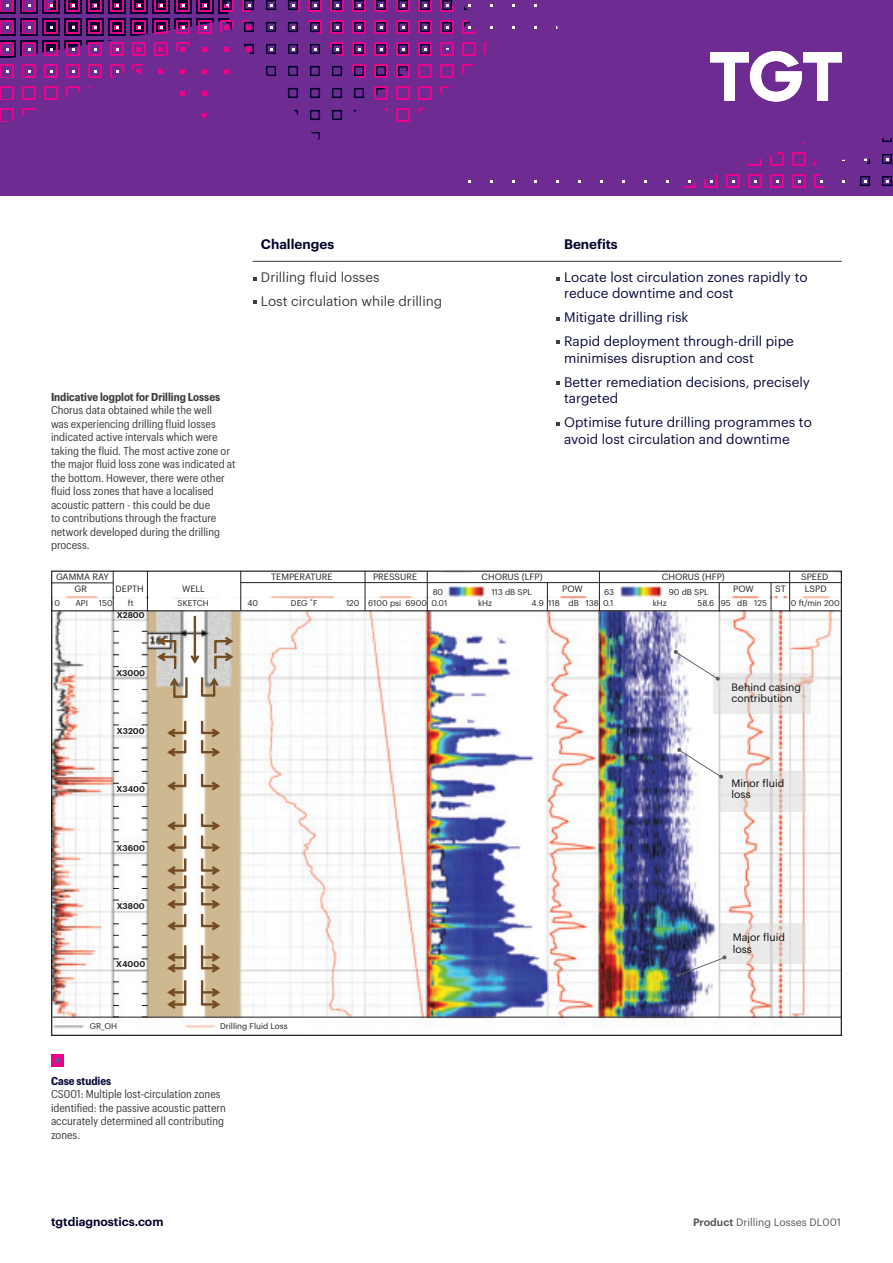
<style>
.page{position:relative;width:893px;height:1263px;background:#fff}
.page>*{position:absolute;margin:0;border:0;box-sizing:border-box;transform-origin:0 0}
.t1{font:13.5px/24px "Graphik LC";color:#090b3d}
.t2{font:13.5px/24px "Graphik LC";color:#3e3e3f}
.t3{font:600 13.5px "Graphik LC";color:#00002c}
.t4{font:600 12px "Graphik LC";color:#00002c}
.t5{font:11.25px/13.5px "Graphik Compact";color:#3e3e3f}
.t6{font:700 11.25px "Graphik Compact";color:#3e3e3f}
.t7{font:700 11.25px "Graphik Compact";color:#090b3d}
.t8{font:10.5px/11.2px "Graphik LC";color:#0b0c0b}
.t9{font:10.5px "Graphik LC";color:#57585a}
.t10{font:9px "Graphik LC";color:#231f20}
.t11{font:8.25px "Graphik LC";color:#231f20}
.t12{font:600 8.25px "Graphik LC";color:#231f20}
.s1{font-weight:600}
</style>
<div class="page">
<div style="left:0;top:0;width:893px;height:196px;background:#6e2b91"></div>
<svg style="left:0;top:0;width:209px;height:122px"></svg>
<svg style="left:209px;top:0;width:683px;height:188px"></svg>
<hr style="left:253px;top:261px;width:589px;height:1px;background:#3e3e3f">
<div style="left:51px;top:1054px;width:13px;height:12px;background:#ed028c"></div>
<svg style="left:55px;top:1058px;width:5px;height:4px"></svg>
<svg style="left:253px;top:300px;width:3px;height:4px"></svg>
<svg style="left:556px;top:422px;width:3px;height:4px"></svg>
<img style="left:53px;top:586px;width:787px;height:448px">
<div style="left:119px;top:960px;width:27px;height:8px;background:#fff"></div>
<div style="left:118px;top:902px;width:27px;height:8px;background:#fff"></div>
<div style="left:118px;top:843px;width:28px;height:8px;background:#fff"></div>
<div style="left:118px;top:784px;width:27px;height:9px;background:#fff"></div>
<div style="left:119px;top:726px;width:26px;height:8px;background:#fff"></div>
<div style="left:118px;top:668px;width:27px;height:8px;background:#fff"></div>
<div style="left:118px;top:611px;width:26px;height:8px;background:#fff"></div>
<div style="left:217px;top:1019px;width:89px;height:13px;background:#fff"></div>
<div style="left:87px;top:1021px;width:36px;height:11px;background:#fff"></div>
<div style="left:488px;top:584px;width:131px;height:12px;background:#fff"></div>
<div style="left:664px;top:584px;width:174px;height:11px;background:#fff"></div>
<div style="left:53px;top:599px;width:787px;height:10px;background:#fff"></div>
<div style="left:52px;top:572px;width:392px;height:23px;background:#fff"></div>
<svg style="left:435px;top:576px;width:405px;height:9px"></svg>
<svg style="left:190px;top:616px;width:9px;height:48px"></svg>
<svg style="left:201px;top:677px;width:18px;height:20px"></svg>
<svg style="left:170px;top:677px;width:18px;height:21px"></svg>
<svg style="left:214px;top:637px;width:19px;height:32px"></svg>
<svg style="left:157px;top:637px;width:19px;height:32px"></svg>
<svg style="left:201px;top:721px;width:19px;height:36px"></svg>
<svg style="left:201px;top:774px;width:19px;height:16px"></svg>
<svg style="left:201px;top:814px;width:19px;height:38px"></svg>
<svg style="left:201px;top:980px;width:19px;height:29px"></svg>
<svg style="left:201px;top:945px;width:19px;height:28px"></svg>
<svg style="left:201px;top:858px;width:19px;height:72px"></svg>
<svg style="left:167px;top:721px;width:19px;height:36px"></svg>
<svg style="left:167px;top:774px;width:19px;height:16px"></svg>
<svg style="left:167px;top:814px;width:19px;height:38px"></svg>
<svg style="left:167px;top:980px;width:19px;height:29px"></svg>
<svg style="left:167px;top:945px;width:19px;height:28px"></svg>
<svg style="left:167px;top:858px;width:19px;height:72px"></svg>
<svg style="left:713px;top:673px;width:97px;height:41px;background:#e8e3e1"></svg>
<svg style="left:674px;top:650px;width:46px;height:31px"></svg>
<svg style="left:719px;top:771px;width:87px;height:40px;background:#e8e4e2"></svg>
<svg style="left:677px;top:748px;width:46px;height:31px"></svg>
<svg style="left:720px;top:923px;width:86px;height:40px;background:#e9e4e3"></svg>
<svg style="left:676px;top:955px;width:50px;height:22px"></svg>
<hr style="left:52px;top:610px;width:789px;height:1px;background:#231f20">
<hr style="left:52px;top:1017px;width:789px;height:1px;background:#231f20">
<hr style="left:52px;top:583px;width:61px;height:1px;background:#231f20">
<hr style="left:113px;top:571px;width:1px;height:40px;background:#231f20">
<hr style="left:147px;top:571px;width:1px;height:40px;background:#231f20">
<hr style="left:240px;top:571px;width:1px;height:40px;background:#231f20">
<hr style="left:365px;top:571px;width:1px;height:40px;background:#231f20">
<hr style="left:240px;top:582px;width:602px;height:1px;background:#231f20">
<hr style="left:427px;top:571px;width:1px;height:40px;background:#231f20">
<hr style="left:599px;top:571px;width:1px;height:40px;background:#231f20">
<hr style="left:789px;top:571px;width:1px;height:40px;background:#231f20">
<svg style="left:771px;top:582px;width:1px;height:29px"></svg>
<svg style="left:719px;top:583px;width:1px;height:28px"></svg>
<svg style="left:547px;top:583px;width:1px;height:27px"></svg>
<p class="t3" style="left:261px;top:238px;width:75px">Challenges</p>
<p class="t2" style="left:261px;top:266px;width:183px">Drilling fluid losses<br>Lost circulation while drilling</p>
<p class="t6" style="left:51px;top:392px;width:171px">Indicative logplot for Drilling Losses</p>
<p class="t5" style="left:51px;top:404px;width:186px">Chorus data obtained while the well<br>was experiencing drilling fluid losses indicated active intervals which were taking the fluid. The most active zone or the major fluid loss zone was indicated at the bottom. However, there were other fluid loss zones that have a localised acoustic pattern - this could be due<br>to contributions through the fracture network developed during the drilling process.</p>
<p class="t3" style="left:564px;top:238px;width:55px">Benefits</p>
<p class="t1" style="left:564px;top:270px;width:245px;line-height:16.5px">Locate lost circulation zones rapidly to reduce downtime and cost</p>
<p class="t1" style="left:564px;top:306px;width:231px">Mitigate drilling risk<br>Rapid deployment through-drill pipe</p>
<p class="t1" style="left:564px;top:347px;width:247px">minimises disruption and cost<br>Better remediation decisions, precisely</p>
<p class="t1" style="left:564px;top:387px;width:249px">targeted<br>Optimise future drilling programmes to</p>
<p class="t1" style="left:564px;top:428px;width:227px">avoid lost circulation and downtime</p>
<p class="t10" style="left:56px;top:572px;width:54px">GAMMA RAY</p>
<p class="t10" style="left:271px;top:572px;width:63px">TEMPERATURE</p>
<p class="t10" style="left:373px;top:572px;width:46px">PRESSURE</p>
<p class="t10" style="left:482px;top:572px;width:63px">CHORUS (LFP)</p>
<p class="t10" style="left:662px;top:572px;width:64px">CHORUS (HFP)</p>
<p class="t10" style="left:801px;top:572px;width:29px">SPEED</p>
<p class="t10" style="left:74px;top:585px;width:14px">GR</p>
<p class="t10" style="left:116px;top:585px;width:30px">DEPTH</p>
<p class="t10" style="left:182px;top:585px;width:25px">WELL</p>
<p class="t10" style="left:562px;top:585px;width:22px">POW</p>
<p class="t10" style="left:733px;top:585px;width:22px">POW</p>
<p class="t10" style="left:775px;top:585px;width:12px">ST</p>
<p class="t10" style="left:805px;top:585px;width:23px">LSPD</p>
<p class="t11" style="left:54px;top:600px;width:7px">0</p>
<p class="t11" style="left:75px;top:600px;width:14px">API</p>
<p class="t11" style="left:99px;top:600px;width:15px">150</p>
<p class="t11" style="left:128px;top:600px;width:7px">ft</p>
<p class="t11" style="left:247px;top:600px;width:12px">40</p>
<p class="t11" style="left:291px;top:600px;width:28px">DEG ˚F</p>
<p class="t11" style="left:346px;top:600px;width:103px">120 6100 psi 6900 0.01</p>
<p class="t11" style="left:478px;top:600px;width:16px">kHz</p>
<p class="t11" style="left:532px;top:600px;width:69px">4.9 118 dB 138</p>
<p class="t11" style="left:433px;top:588px;width:12px">80</p>
<p class="t11" style="left:491px;top:588px;width:42px">113 dB SPL</p>
<p class="t11" style="left:604px;top:588px;width:12px">63</p>
<p class="t11" style="left:669px;top:588px;width:41px">90 dB SPL</p>
<p class="t11" style="left:178px;top:599px;width:33px">SKETCH</p>
<p class="t11" style="left:603px;top:600px;width:12px">0.1</p>
<p class="t11" style="left:653px;top:600px;width:16px">kHz</p>
<p class="t11" style="left:698px;top:600px;width:71px">58.6 95 dB 125</p>
<p class="t11" style="left:791px;top:600px;width:50px">0 ft/min 200</p>
<p class="t12" style="left:117px;top:612px;width:29px">X2800</p>
<p class="t12" style="left:116px;top:669px;width:30px">X3000</p>
<p class="t12" style="left:117px;top:728px;width:29px">X3200</p>
<p class="t12" style="left:117px;top:786px;width:30px">X3400</p>
<p class="t12" style="left:117px;top:844px;width:30px">X3600</p>
<p class="t12" style="left:117px;top:902px;width:30px">X3800</p>
<p class="t12" style="left:116px;top:961px;width:30px">X4000</p>
<p class="t11" style="left:90px;top:1022px;width:29px">GR_OH</p>
<p class="t11" style="left:220px;top:1022px;width:69px">Drilling Fluid Loss</p>
<p class="t7" style="left:51px;top:1076px;width:62px">Case studies</p>
<p class="t5" style="left:51px;top:1088px;width:176px">CS001: Multiple lost-circulation zones identified: the passive acoustic pattern accurately determined all contributing zones.</p>
<p class="t8" style="left:732px;top:682px;width:71px">Behind casing contribution</p>
<p class="t8" style="left:732px;top:778px;width:54px">Minor fluid loss</p>
<p class="t8" style="left:733px;top:932px;width:54px">Major fluid loss</p>
<p class="t4" style="left:51px;top:1217px;width:114px">tgtdiagnostics.com</p>
<p class="t9" style="left:693px;top:1218px;width:149px"><span class="s1">Product</span> Drilling Losses DL001</p>
</div>
